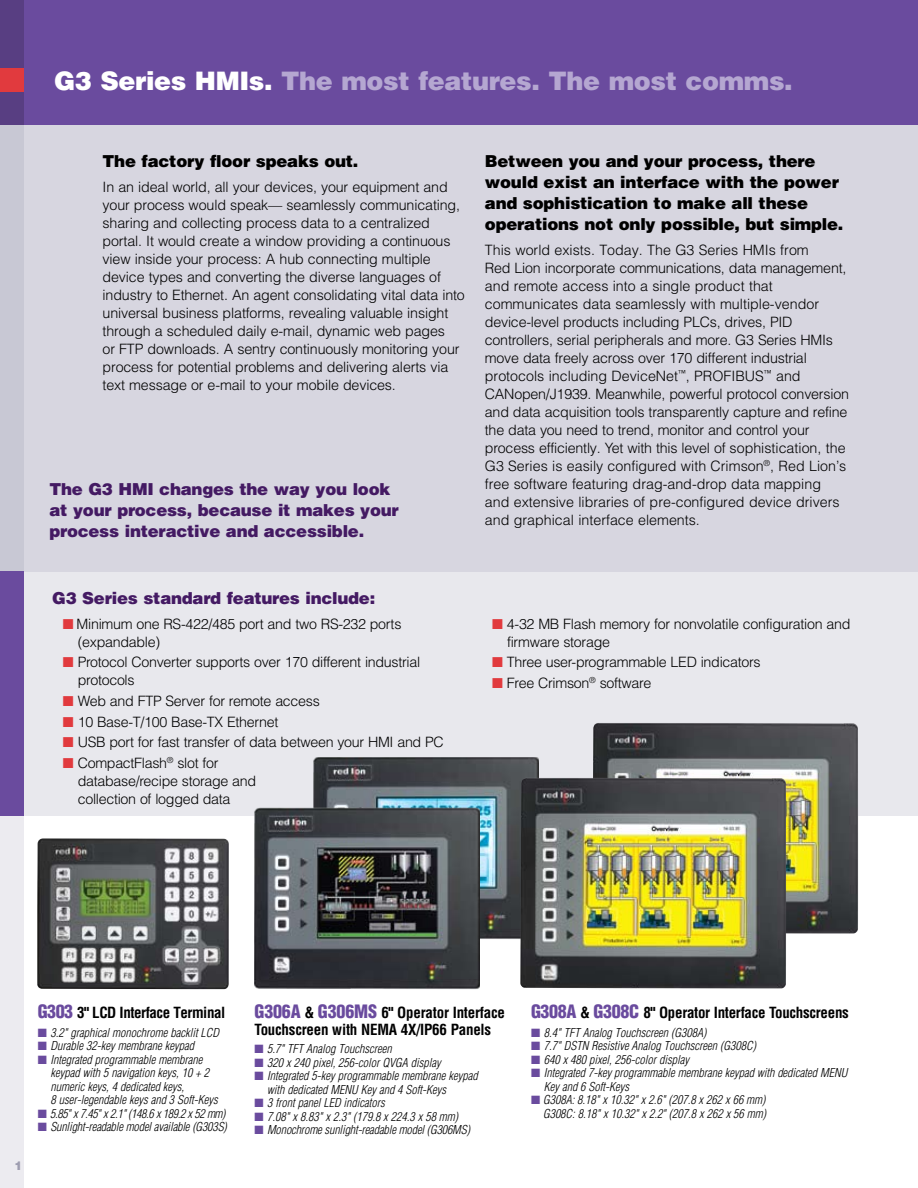
<style>
.page{position:relative;width:918px;height:1188px;background:#fff}
.page>*{position:absolute;margin:0;border:0;box-sizing:border-box;transform-origin:0 0}
.t1{font:900 25.5px "Helvetica LT Std";letter-spacing:-.015em;color:#b5a7d1}
.t2{font:900 16.5px/21px "Helvetica LT Std";letter-spacing:-.015em;color:#000}
.t3{font:900 16.5px/21px "Helvetica LT Std";letter-spacing:-.015em;color:#441a63}
.t4{font:700 condensed 15px/16.5px "Helvetica LT Std";letter-spacing:-.02em;color:#000}
.t5{font:300 14.25px/18px "Helvetica LT Std";letter-spacing:-.01em;color:#000}
.t6{font:italic 300 condensed 12px/13.5px "Helvetica LT Std";color:#000}
.t7{font:italic 300 condensed 12px "Helvetica LT Std";letter-spacing:-.03em;color:#000}
.t8{font:900 12px "Helvetica LT Std";color:#9e9db0}
.s1{color:#fff}
.s2{color:#e13a3e}
.s3{font-weight:900;font-size:18px;color:#6a4b9e}
.s4{color:#6a4b9e}
</style>
<div class="page">
<div style="left:24px;top:572px;width:894px;height:244px;background:#e8e8ed"></div>
<div style="left:24px;top:125px;width:894px;height:447px;background:#d7d6e0"></div>
<div style="left:0;top:125px;width:24px;height:447px;background:#c8c8d4"></div>
<div style="left:0;top:583px;width:24px;height:605px;background:#ecebf0"></div>
<div style="left:0;top:0;width:918px;height:125px;background:#6a4b9e"></div>
<div style="left:0;top:0;width:24px;height:125px;background:#583e82"></div>
<div style="left:0;top:68px;width:24px;height:24px;background:#e13a3e"></div>
<img style="left:314px;top:757px;width:225px;height:182px">
<img style="left:37px;top:844px;width:189px;height:145px">
<div style="left:0;top:571px;width:24px;height:245px;background:#6a4b9e"></div>
<img style="left:593px;top:723px;width:265px;height:211px">
<img style="left:520px;top:778px;width:266px;height:210px">
<img style="left:255px;top:808px;width:225px;height:181px">
<h1 class="t1" style="left:54px;top:64px;width:740px"><span class="s1">G3 Series HMIs.</span> The most features. The most comms.</h1>
<p class="t2" style="left:103px;top:150px;width:257px">The factory floor speaks out.</p>
<p class="t5" style="left:103px;top:178px;width:364px">In an ideal world, all your devices, your equipment and your process would speak— seamlessly communicating, sharing and collecting process data to a centralized portal. It would create a window providing a continuous view inside your process: A hub connecting multiple device types and converting the diverse languages of industry to Ethernet. An agent consolidating vital data into universal business platforms, revealing valuable insight through a scheduled daily e-mail, dynamic web pages<br>or FTP downloads. A sentry continuously monitoring your process for potential problems and delivering alerts via text message or e-mail to your mobile devices.</p>
<p class="t3" style="left:50px;top:478px;width:351px">The G3 HMI changes the way you look at your process, because it makes your process interactive and accessible.</p>
<p class="t3" style="left:52px;top:587px;width:324px">G3 Series standard features include:</p>
<p class="t5" style="left:78px;top:614px;width:325px;text-indent:-15px"><span class="s2">■</span> Minimum one RS-422/485 port and two RS-232 ports (expandable)</p>
<p class="t5" style="left:78px;top:653px;width:344px;text-indent:-15px"><span class="s2">■</span> Protocol Converter supports over 170 different industrial protocols</p>
<p class="t5" style="left:63px;top:692px;width:259px"><span class="s2">■</span> Web and FTP Server for remote access</p>
<p class="t5" style="left:63px;top:713px;width:217px"><span class="s2">■</span> 10 Base-T/100 Base-TX Ethernet</p>
<p class="t5" style="left:63px;top:733px;width:383px"><span class="s2">■</span> USB port for fast transfer of data between your HMI and PC</p>
<p class="t5" style="left:78px;top:754px;width:180px;text-indent:-15px"><span class="s2">■</span> CompactFlash<sup>®</sup> slot for database/recipe storage and collection of logged data</p>
<p class="t2" style="left:485px;top:150px;width:360px">Between you and your process, there would exist an interface with the power and sophistication to make all these operations not only possible, but simple.</p>
<p class="t5" style="left:485px;top:241px;width:366px">This world exists. Today. The G3 Series HMIs from<br>Red Lion incorporate communications, data management, and remote access into a single product that communicates data seamlessly with multiple-vendor device-level products including PLCs, drives, PID controllers, serial peripherals and more. G3 Series HMIs move data freely across over 170 different industrial protocols including DeviceNet<sup>™</sup>, PROFIBUS<sup>™</sup> and CANopen/J1939. Meanwhile, powerful protocol conversion and data acquisition tools transparently capture and refine the data you need to trend, monitor and control your process efficiently. Yet with this level of sophistication, the G3 Series is easily configured with Crimson<sup>®</sup>, Red Lion’s free software featuring drag-and-drop data mapping and extensive libraries of pre-configured device drivers and graphical interface elements.</p>
<p class="t5" style="left:507px;top:614px;width:345px;text-indent:-15px"><span class="s2">■</span> 4-32 MB Flash memory for nonvolatile configuration and firmware storage</p>
<p class="t5" style="left:492px;top:653px;width:270px"><span class="s2">■</span> Three user-programmable LED indicators</p>
<p class="t5" style="left:492px;top:674px;width:161px"><span class="s2">■</span> Free Crimson<sup>®</sup> software</p>
<p class="t8" style="left:14px;top:1157px;width:10px">1</p>
<p class="t4" style="left:38px;top:1004px;width:189px"><span class="s3">G303</span> 3" LCD Interface Terminal</p>
<p class="t6" style="left:38px;top:1026px;width:183px"><span class="s4">■</span> 3.2" graphical monochrome backlit LCD</p>
<p class="t6" style="left:38px;top:1040px;width:158px"><span class="s4">■</span> Durable 32-key membrane keypad</p>
<p class="t6" style="left:51px;top:1053px;width:169px;text-indent:-13px"><span class="s4">■</span> Integrated programmable membrane keypad with 5 navigation keys, 10 + 2 numeric keys, 4 dedicated keys,<br>8 user-legendable keys and 3 Soft-Keys</p>
<p class="t7" style="left:38px;top:1106px;width:189px"><span class="s4">■</span> 5.85" x 7.45" x 2.1" (148.6 x 189.2 x 52 mm)</p>
<p class="t6" style="left:38px;top:1121px;width:191px"><span class="s4">■</span> Sunlight-readable model available (G303S)</p>
<p class="t4" style="left:255px;top:1004px;width:252px"><span class="s3">G306A</span> &amp; <span class="s3">G306MS</span> 6" Operator Interface<br>Touchscreen with NEMA 4X/IP66 Panels</p>
<p class="t6" style="left:255px;top:1043px;width:139px"><span class="s4">■</span> 5.7" TFT Analog Touchscreen</p>
<p class="t6" style="left:255px;top:1056px;width:188px"><span class="s4">■</span> 320 x 240 pixel, 256-color QVGA display</p>
<p class="t6" style="left:267px;top:1070px;width:212px;text-indent:-13px"><span class="s4">■</span> Integrated 5-key programmable membrane keypad with dedicated MENU Key and 4 Soft-Keys</p>
<p class="t6" style="left:255px;top:1097px;width:132px"><span class="s4">■</span> 3 front panel LED indicators</p>
<p class="t6" style="left:255px;top:1110px;width:205px"><span class="s4">■</span> 7.08" x 8.83" x 2.3" (179.8 x 224.3 x 58 mm)</p>
<p class="t6" style="left:255px;top:1124px;width:217px"><span class="s4">■</span> Monochrome sunlight-readable model (G306MS)</p>
<p class="t4" style="left:531px;top:1004px;width:319px"><span class="s3">G308A</span> &amp; <span class="s3">G308C</span> 8" Operator Interface Touchscreens</p>
<p class="t6" style="left:531px;top:1026px;width:177px"><span class="s4">■</span> 8.4" TFT Analog Touchscreen (G308A)</p>
<p class="t6" style="left:531px;top:1039px;width:227px"><span class="s4">■</span> 7.7" DSTN Resistive Analog Touchscreen (G308C)</p>
<p class="t6" style="left:531px;top:1053px;width:160px"><span class="s4">■</span> 640 x 480 pixel, 256-color display</p>
<p class="t6" style="left:544px;top:1066px;width:305px;text-indent:-13px"><span class="s4">■</span> Integrated 7-key programmable membrane keypad with dedicated MENU<br>Key and 6 Soft-Keys</p>
<p class="t6" style="left:531px;top:1093px;width:237px;text-align:right"><span class="s4">■</span> G308A: 8.18" x 10.32" x 2.6" (207.8 x 262 x 66 mm)<br>G308C: 8.18" x 10.32" x 2.2" (207.8 x 262 x 56 mm)</p>
</div>
